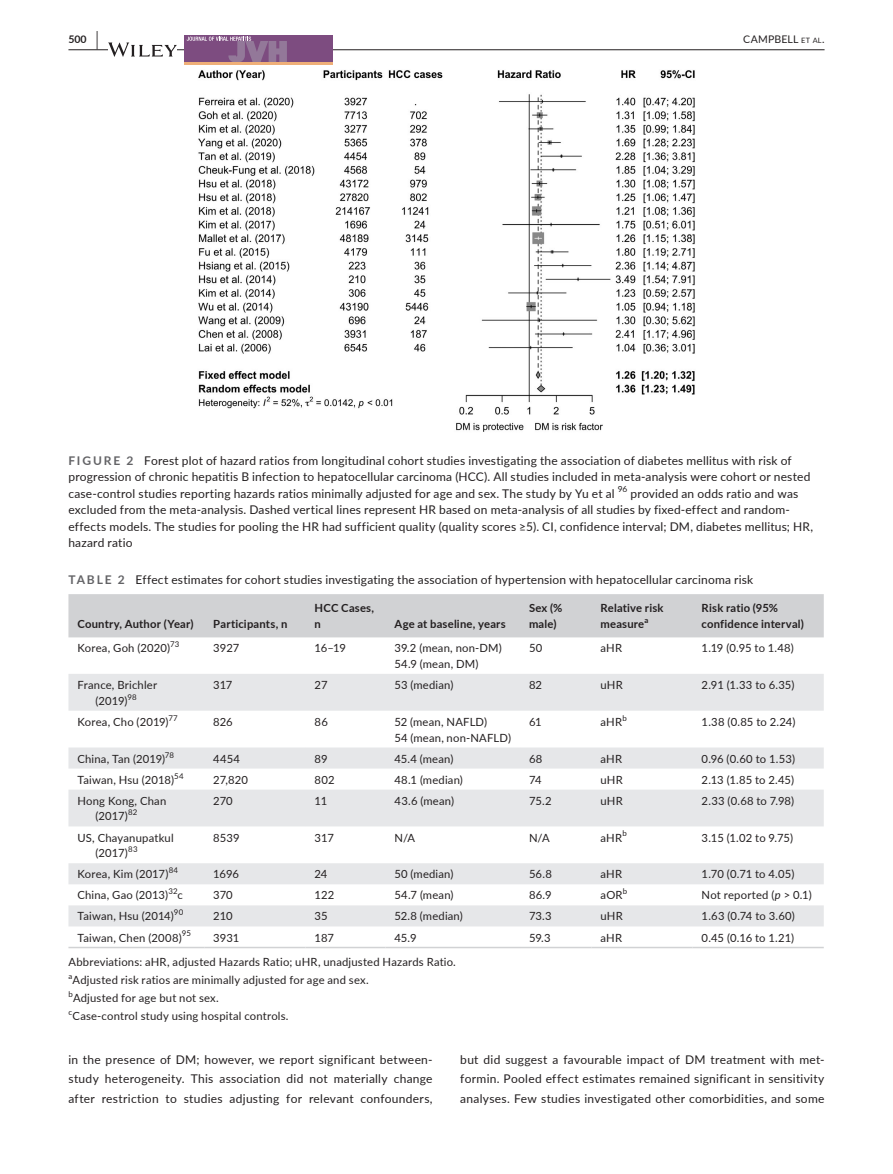
<style>
.page{position:relative;width:893px;height:1174px;background:#fff}
.page>*{position:absolute;margin:0;border:0;box-sizing:border-box;transform-origin:0 0}
.t1{font:12px/16.5px "Lato";letter-spacing:.015em;color:#231f20;text-align:justify}
.t2{font:11.25px/15.8px "Lato";letter-spacing:.015em;color:#231f20}
.t3{font:700 11.25px/15.8px "Lato";letter-spacing:.02em;color:#231f20}
.t4{font:10.5px "Lato";letter-spacing:.02em;color:#231f20}
.t5{font:700 10.5px "Lato";color:#231f20}
.t6{font:8.4px "Lato";color:#231f20}
.t7{font:7.8px "Lato";letter-spacing:.01em;color:#231f20}
.t8{font:700 7.8px "Lato";color:#231f20}
.s1{font-size:19.5px}
.s2{font-size:7.35px}
.s3{font-weight:700;color:#636366}
.s4{font-style:italic}
</style>
<div class="page">
<hr style="left:68px;top:49px;width:756px;height:1px;background:#231f20">
<svg style="left:108px;top:42px;width:69px;height:15px"></svg>
<div style="left:185px;top:35px;width:148px;height:30px;background:#7d4c80"></div>
<svg style="left:187px;top:37px;width:100px;height:25px"></svg>
<hr style="left:185px;top:62px;width:148px;height:3px;background:#efaf78">
<img style="left:198px;top:70px;width:497px;height:362px">
<div style="left:68px;top:594px;width:756px;height:43px;background:#d1d2d4"></div>
<svg style="left:68px;top:674px;width:756px;height:252px;fill:#e6e7e9"></svg>
<hr style="left:68px;top:946px;width:136px;height:2px;background:#d1d2d4">
<hr style="left:204px;top:946px;width:102px;height:2px;background:#d1d2d4">
<hr style="left:306px;top:946px;width:79px;height:2px;background:#d1d2d4">
<hr style="left:385px;top:946px;width:135px;height:2px;background:#d1d2d4">
<hr style="left:520px;top:946px;width:71px;height:2px;background:#d1d2d4">
<hr style="left:591px;top:946px;width:102px;height:2px;background:#d1d2d4">
<hr style="left:693px;top:946px;width:131px;height:2px;background:#d1d2d4">
<p class="t5" style="left:68px;top:31px;width:31px">500 <span class="s1">|</span></p>
<p class="t4" style="left:743px;top:31px;width:83px">CAMPBELL <span class="s2">et al</span>.</p>
<p class="t1" style="left:68px;top:452px;width:743px;text-align:left"><span class="s3">FIGURE 2</span> Forest plot of hazard ratios from longitudinal cohort studies investigating the association of diabetes mellitus with risk of progression of chronic hepatitis B infection to hepatocellular carcinoma (HCC). All studies included in meta-analysis were cohort or nested case-control studies reporting hazards ratios minimally adjusted for age and sex. The study by Yu et al</p>
<p class="t6" style="left:618px;top:483px;width:11px">96</p>
<p class="t1" style="left:68px;top:485px;width:746px;text-align:left;text-indent:562px">provided an odds ratio and was excluded from the meta-analysis. Dashed vertical lines represent HR based on meta-analysis of all studies by fixed-effect and random&shy;effects models. The studies for pooling the HR had sufficient quality (quality scores ≥5). CI, confidence interval; DM, diabetes mellitus; HR, hazard ratio</p>
<p class="t1" style="left:68px;top:571px;width:686px"><span class="s3">TABLE 2</span> Effect estimates for cohort studies investigating the association of hypertension with hepatocellular carcinoma risk</p>
<p class="t3" style="left:77px;top:615px;width:118px">Country, Author (Year)</p>
<p class="t3" style="left:213px;top:615px;width:76px">Participants, n</p>
<p class="t3" style="left:529px;top:600px;width:35px">Sex (% male)</p>
<p class="t3" style="left:600px;top:600px;width:65px">Relative risk measure</p>
<p class="t3" style="left:702px;top:600px;width:104px">Risk ratio (95% confidence interval)</p>
<p class="t3" style="left:315px;top:600px;width:61px">HCC Cases, n</p>
<p class="t8" style="left:644px;top:614px;width:5px">a</p>
<p class="t3" style="left:394px;top:615px;width:113px">Age at baseline, years</p>
<p class="t2" style="left:77px;top:639px;width:94px">Korea, Goh (2020)</p>
<p class="t7" style="left:170px;top:638px;width:11px">73</p>
<p class="t2" style="left:213px;top:639px;width:28px">3927</p>
<p class="t2" style="left:315px;top:639px;width:33px">16–19</p>
<p class="t2" style="left:394px;top:639px;width:109px">39.2 (mean, non-DM)<br>54.9 (mean, DM)</p>
<p class="t2" style="left:529px;top:639px;width:15px">50</p>
<p class="t2" style="left:600px;top:639px;width:23px">aHR</p>
<p class="t2" style="left:702px;top:639px;width:94px">1.19 (0.95 to 1.48)</p>
<p class="t2" style="left:95px;top:676px;width:63px;text-indent:-18px">France, Brichler (2019)</p>
<p class="t2" style="left:213px;top:676px;width:21px">317</p>
<p class="t2" style="left:315px;top:676px;width:14px">27</p>
<p class="t2" style="left:394px;top:676px;width:60px">53 (median)</p>
<p class="t2" style="left:529px;top:676px;width:15px">82</p>
<p class="t2" style="left:600px;top:676px;width:24px">uHR</p>
<p class="t2" style="left:702px;top:676px;width:94px">2.91 (1.33 to 6.35)</p>
<p class="t7" style="left:128px;top:691px;width:11px">98</p>
<p class="t2" style="left:77px;top:713px;width:93px">Korea, Cho (2019)</p>
<p class="t7" style="left:168px;top:712px;width:11px">77</p>
<p class="t2" style="left:213px;top:713px;width:21px">826</p>
<p class="t2" style="left:315px;top:713px;width:15px">86</p>
<p class="t2" style="left:394px;top:713px;width:118px">52 (mean, NAFLD)<br>54 (mean, non-NAFLD)</p>
<p class="t2" style="left:529px;top:713px;width:14px">61</p>
<p class="t2" style="left:600px;top:713px;width:23px">aHR</p>
<p class="t7" style="left:622px;top:712px;width:6px">b</p>
<p class="t2" style="left:702px;top:713px;width:95px">1.38 (0.85 to 2.24)</p>
<p class="t2" style="left:77px;top:750px;width:89px">China, Tan (2019)</p>
<p class="t7" style="left:165px;top:749px;width:11px">78</p>
<p class="t2" style="left:213px;top:750px;width:28px">4454</p>
<p class="t2" style="left:315px;top:750px;width:15px">89</p>
<p class="t2" style="left:394px;top:750px;width:60px">45.4 (mean)</p>
<p class="t2" style="left:529px;top:750px;width:15px">68</p>
<p class="t2" style="left:600px;top:750px;width:23px">aHR</p>
<p class="t2" style="left:702px;top:750px;width:95px">0.96 (0.60 to 1.53)</p>
<p class="t2" style="left:77px;top:771px;width:98px">Taiwan, Hsu (2018)</p>
<p class="t7" style="left:174px;top:770px;width:11px">54</p>
<p class="t2" style="left:213px;top:771px;width:36px">27,820</p>
<p class="t2" style="left:315px;top:771px;width:22px">802</p>
<p class="t2" style="left:394px;top:771px;width:70px">48.1 (median)</p>
<p class="t2" style="left:529px;top:771px;width:14px">74</p>
<p class="t2" style="left:600px;top:771px;width:24px">uHR</p>
<p class="t2" style="left:702px;top:771px;width:94px">2.13 (1.85 to 2.45)</p>
<p class="t2" style="left:95px;top:792px;width:72px;text-indent:-18px">Hong Kong, Chan (2017)</p>
<p class="t2" style="left:213px;top:792px;width:21px">270</p>
<p class="t2" style="left:315px;top:792px;width:14px">11</p>
<p class="t2" style="left:394px;top:792px;width:61px">43.6 (mean)</p>
<p class="t2" style="left:529px;top:792px;width:24px">75.2</p>
<p class="t2" style="left:600px;top:792px;width:24px">uHR</p>
<p class="t2" style="left:702px;top:792px;width:94px">2.33 (0.68 to 7.98)</p>
<p class="t7" style="left:128px;top:807px;width:11px">82</p>
<p class="t2" style="left:95px;top:829px;width:80px;text-indent:-18px">US, Chayanupatkul (2017)</p>
<p class="t7" style="left:128px;top:843px;width:11px">83</p>
<p class="t2" style="left:213px;top:829px;width:28px">8539</p>
<p class="t2" style="left:315px;top:829px;width:21px">317</p>
<p class="t2" style="left:394px;top:829px;width:22px">N/A</p>
<p class="t2" style="left:529px;top:829px;width:22px">N/A</p>
<p class="t2" style="left:600px;top:829px;width:23px">aHR</p>
<p class="t7" style="left:622px;top:828px;width:6px">b</p>
<p class="t2" style="left:702px;top:829px;width:93px">3.15 (1.02 to 9.75)</p>
<p class="t2" style="left:77px;top:866px;width:92px">Korea, Kim (2017)</p>
<p class="t7" style="left:169px;top:865px;width:11px">84</p>
<p class="t2" style="left:213px;top:866px;width:27px">1696</p>
<p class="t2" style="left:315px;top:866px;width:14px">24</p>
<p class="t2" style="left:394px;top:866px;width:61px">50 (median)</p>
<p class="t2" style="left:529px;top:866px;width:24px">56.8</p>
<p class="t2" style="left:600px;top:866px;width:23px">aHR</p>
<p class="t2" style="left:702px;top:866px;width:94px">1.70 (0.71 to 4.05)</p>
<p class="t2" style="left:77px;top:887px;width:92px">China, Gao (2013)</p>
<p class="t7" style="left:168px;top:886px;width:11px">32</p>
<p class="t2" style="left:178px;top:887px;width:7px">c</p>
<p class="t2" style="left:213px;top:887px;width:21px">370</p>
<p class="t2" style="left:315px;top:887px;width:21px">122</p>
<p class="t2" style="left:394px;top:887px;width:61px">54.7 (mean)</p>
<p class="t2" style="left:529px;top:887px;width:24px">86.9</p>
<p class="t2" style="left:600px;top:887px;width:24px">aOR</p>
<p class="t7" style="left:623px;top:886px;width:6px">b</p>
<p class="t2" style="left:702px;top:887px;width:112px">Not reported (<span class="s4">p</span> &gt; 0.1)</p>
<p class="t2" style="left:77px;top:908px;width:98px">Taiwan, Hsu (2014)</p>
<p class="t7" style="left:174px;top:907px;width:11px">90</p>
<p class="t2" style="left:213px;top:908px;width:21px">210</p>
<p class="t2" style="left:315px;top:908px;width:15px">35</p>
<p class="t2" style="left:394px;top:908px;width:70px">52.8 (median)</p>
<p class="t2" style="left:529px;top:908px;width:24px">73.3</p>
<p class="t2" style="left:600px;top:908px;width:24px">uHR</p>
<p class="t2" style="left:702px;top:908px;width:95px">1.63 (0.74 to 3.60)</p>
<p class="t2" style="left:77px;top:929px;width:106px">Taiwan, Chen (2008)</p>
<p class="t7" style="left:182px;top:928px;width:11px">95</p>
<p class="t2" style="left:213px;top:929px;width:28px">3931</p>
<p class="t2" style="left:315px;top:929px;width:21px">187</p>
<p class="t2" style="left:394px;top:929px;width:24px">45.9</p>
<p class="t2" style="left:529px;top:929px;width:23px">59.3</p>
<p class="t2" style="left:600px;top:929px;width:23px">aHR</p>
<p class="t2" style="left:702px;top:929px;width:94px">0.45 (0.16 to 1.21)</p>
<p class="t2" style="left:68px;top:952px;width:389px;line-height:18px">Abbreviations: aHR, adjusted Hazards Ratio; uHR, unadjusted Hazards Ratio. <sup>a</sup>Adjusted risk ratios are minimally adjusted for age and sex.</p>
<p class="t7" style="left:68px;top:988px;width:6px">b</p>
<p class="t2" style="left:73px;top:989px;width:147px">Adjusted for age but not sex.</p>
<p class="t7" style="left:68px;top:1006px;width:5px">c</p>
<p class="t2" style="left:72px;top:1007px;width:218px">Case-control study using hospital controls.</p>
<p class="t1" style="left:68px;top:1049px;width:366px;line-height:19.5px">in the presence of DM; however, we report significant between&shy;study heterogeneity. This association did not materially change after restriction to studies adjusting for relevant confounders,</p>
<p class="t1" style="left:460px;top:1049px;width:366px;line-height:19.5px">but did suggest a favourable impact of DM treatment with met&shy;formin. Pooled effect estimates remained significant in sensitivity analyses. Few studies investigated other comorbidities, and some</p>
</div>
